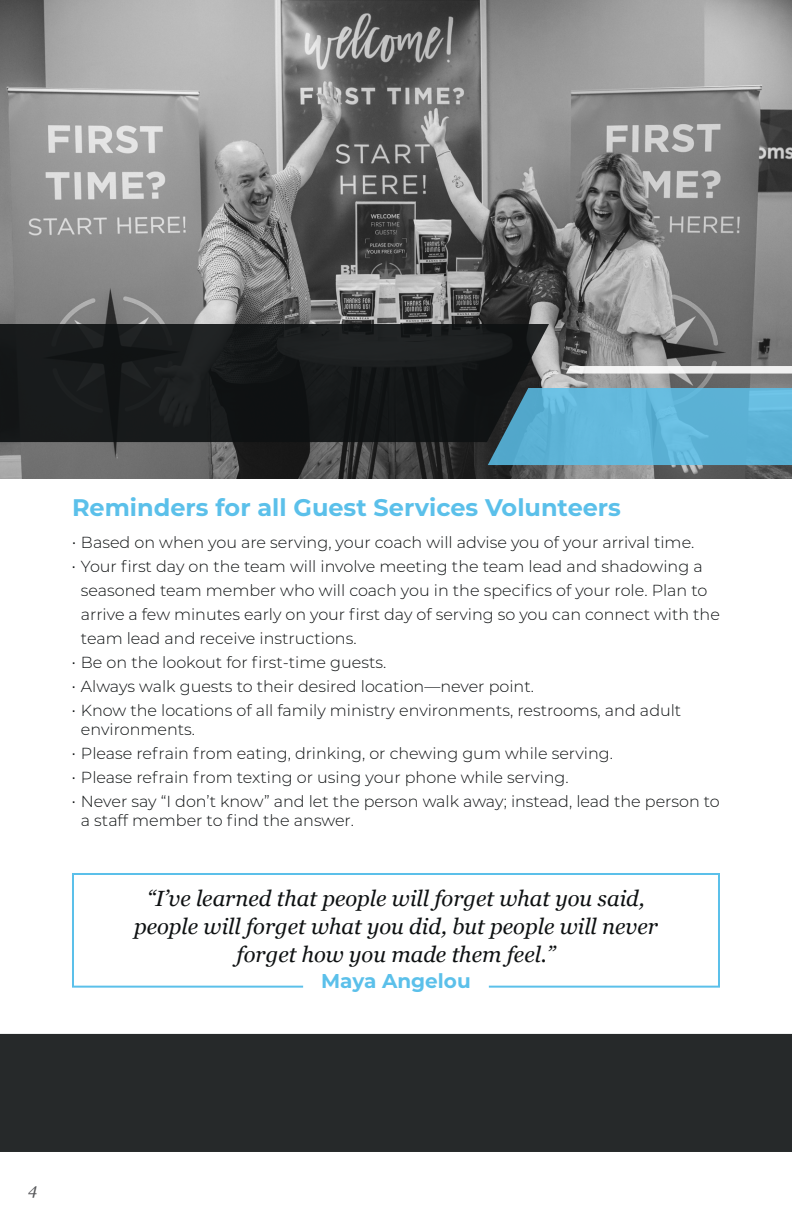
<style>
.page{position:relative;width:792px;height:1224px;background:#fff}
.page>*{position:absolute;margin:0;border:0;box-sizing:border-box;transform-origin:0 0}
.t1{font:700 24px "Montserrat";color:#5bc0ea}
.t2{font:italic 22px/28px "Georgia";color:#0e1112;text-align:center}
.t3{font:700 20px "Montserrat";color:#5bc0ea}
.t4{font:300 16px/24px "Montserrat";color:#0e1112}
.t5{font:italic 16px "Georgia";color:#57585a}
.s1{font-family:"Gotham";font-weight:400}
</style>
<div class="page">
<img style="left:0;top:0;width:792px;height:478px">
<svg style="left:0;top:324px;width:549px;height:118px;background:#181a1b"></svg>
<svg style="left:488px;top:388px;width:304px;height:77px;background:#5aaacb"></svg>
<svg style="left:566px;top:366px;width:226px;height:8px"></svg>
<svg style="left:72px;top:873px;width:648px;height:115px"></svg>
<div style="left:0;top:1034px;width:792px;height:118px;background:#26292a"></div>
<h1 class="t1" style="left:72px;top:490px;width:551px">Reminders for all Guest Services Volunteers</h1>
<p class="t4" style="left:72px;top:530px;width:624px"><span class="s1">·</span> Based on when you are serving, your coach will advise you of your arrival time.</p>
<p class="t4" style="left:72px;top:554px;width:632px"><span class="s1">·</span> Your first day on the team will involve meeting the team lead and shadowing a</p>
<p class="t4" style="left:81px;top:578px;width:628px">seasoned team member who will coach you in the specifics of your role. Plan to</p>
<p class="t4" style="left:81px;top:602px;width:641px">arrive a few minutes early on your first day of serving so you can connect with the</p>
<p class="t4" style="left:81px;top:626px;width:277px">team lead and receive instructions.</p>
<p class="t4" style="left:72px;top:650px;width:316px"><span class="s1">·</span> Be on the lookout for first-time guests.</p>
<p class="t4" style="left:72px;top:674px;width:464px"><span class="s1">·</span> Always walk guests to their desired location—never point.</p>
<p class="t4" style="left:72px;top:698px;width:611px"><span class="s1">·</span> Know the locations of all family ministry environments, restrooms, and adult</p>
<p class="t4" style="left:72px;top:717px;width:650px;text-indent:9px">environments.<br><span class="s1">·</span> Please refrain from eating, drinking, or chewing gum while serving.<br><span class="s1">·</span> Please refrain from texting or using your phone while serving.<br><span class="s1">·</span> Never say “I don’t know” and let the person walk away; instead, lead the person to</p>
<p class="t4" style="left:81px;top:808px;width:275px">a staff member to find the answer.</p>
<h2 class="t2" style="left:134px;top:884px;width:525px">“I’ve learned that people will forget what you said, people will forget what you did, but people will never forget how you made them feel.”</h2>
<p class="t3" style="left:321px;top:966px;width:151px">Maya Angelou</p>
<p class="t5" style="left:28px;top:1177px;width:11px">4</p>
</div>
